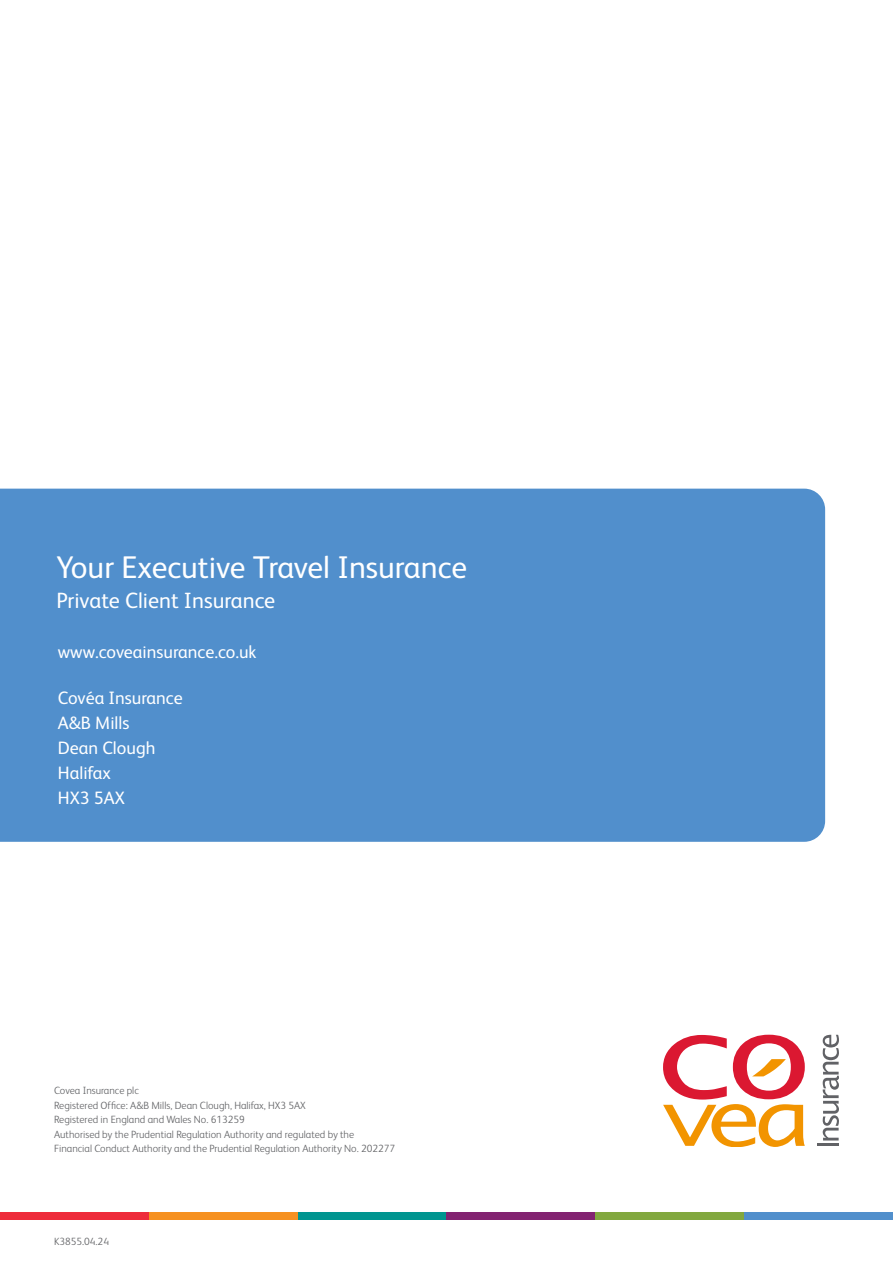
<style>
.page{position:relative;width:893px;height:1263px;background:#fff}
.page>*{position:absolute;margin:0;border:0;box-sizing:border-box;transform-origin:0 0}
.t1{font:31.35px "FS Albert";color:#fff}
.t2{font:22.05px "FS Albert";color:#fff}
.t3{font:18px "FS Albert";color:#fff}
.t4{font:300 10.5px/14.5px "FS Albert";color:#616265}
</style>
<div class="page">
<hr style="left:817px;top:1143px;width:22px;height:3px;background:#616266">
<svg style="left:823px;top:1035px;width:16px;height:105px"></svg>
<svg style="left:663px;top:1035px;width:142px;height:112px"></svg>
<div style="left:0;top:1212px;width:149px;height:7px;background:#ee2c3b"></div>
<div style="left:149px;top:1212px;width:149px;height:7px;background:#f69121"></div>
<div style="left:298px;top:1212px;width:148px;height:7px;background:#009590"></div>
<div style="left:446px;top:1212px;width:149px;height:7px;background:#832371"></div>
<div style="left:595px;top:1212px;width:149px;height:7px;background:#82a83f"></div>
<div style="left:744px;top:1212px;width:149px;height:7px;background:#518fcc"></div>
<div style="left:0;top:489px;width:825px;height:353px;background:#518fcc"></div>
<p class="t1" style="left:56px;top:546px;width:412px">Your Executive Travel Insurance</p>
<p class="t2" style="left:56px;top:586px;width:220px">Private Client Insurance</p>
<p class="t3" style="left:58px;top:640px;width:200px">www.coveainsurance.co.uk</p>
<p class="t3" style="left:58px;top:686px;width:126px">Covéa Insurance</p>
<p class="t3" style="left:58px;top:711px;width:73px">A&amp;B Mills</p>
<p class="t3" style="left:58px;top:736px;width:99px">Dean Clough</p>
<p class="t3" style="left:58px;top:761px;width:54px">Halifax</p>
<p class="t3" style="left:58px;top:786px;width:68px">HX3 5AX</p>
<p class="t4" style="left:54px;top:1083px;width:86px">Covea Insurance plc</p>
<p class="t4" style="left:54px;top:1097px;width:253px">Registered Office: A&amp;B Mills, Dean Clough, Halifax, HX3 5AX</p>
<p class="t4" style="left:54px;top:1112px;width:192px">Registered in England and Wales No. 613259</p>
<p class="t4" style="left:54px;top:1126px;width:343px">Authorised by the Prudential Regulation Authority and regulated by the<br>Financial Conduct Authority and the Prudential Regulation Authority No. 202277</p>
<p class="t4" style="left:54px;top:1234px;width:56px">K3855.04.24</p>
</div>
